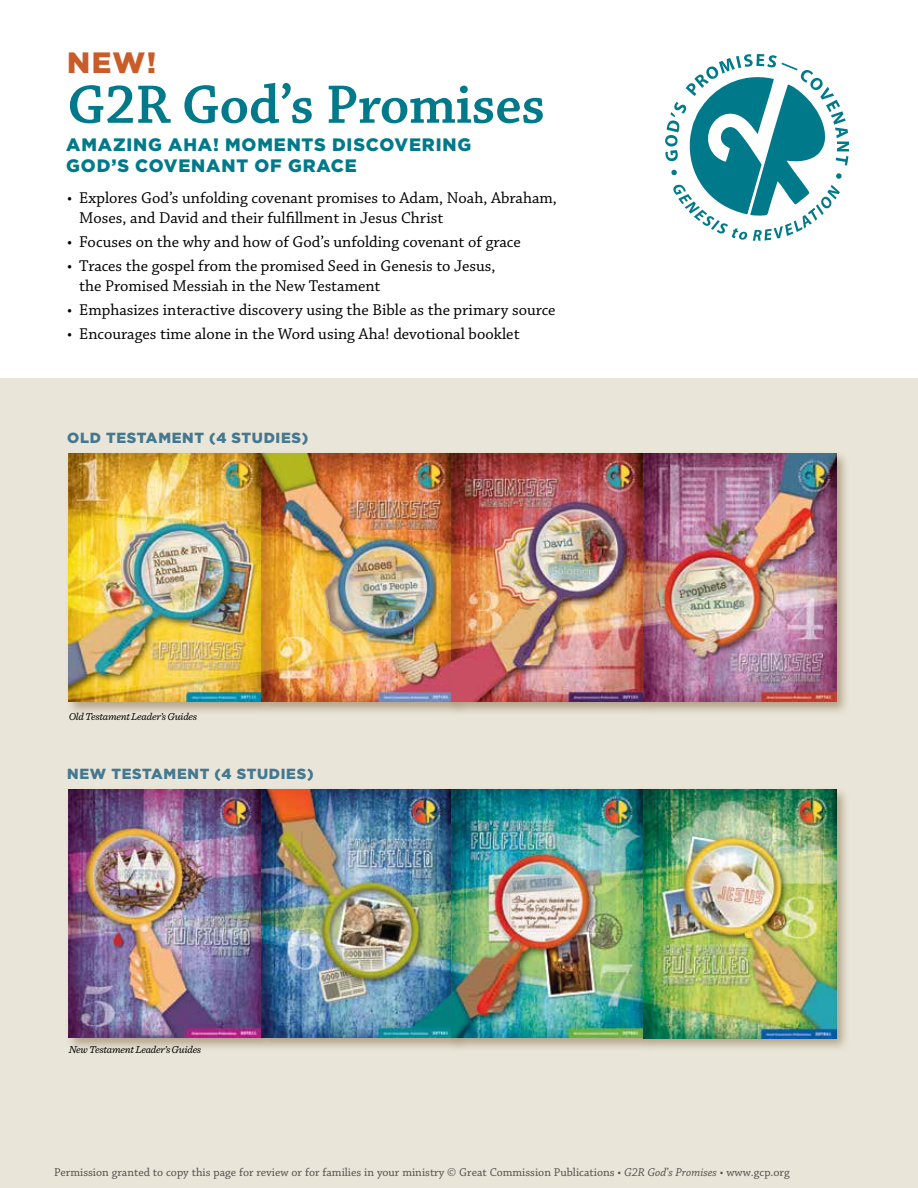
<style>
.page{position:relative;width:918px;height:1188px;background:#fff}
.page>*{position:absolute;margin:0;border:0;box-sizing:border-box;transform-origin:0 0}
.t1{font:600 57px "Chaparral Pro";letter-spacing:-.01em;color:#007a8a}
.t2{font:900 29.4px "Gotham";color:#c95c28}
.t3{font:900 18px/21.6px "Gotham";letter-spacing:.045em;color:#007a8a}
.t4{font:16.5px/19.8px "Chaparral Pro";color:#000}
.t5{font:900 14.7px "Gotham";letter-spacing:.045em;color:#437890}
.t6{font:12px "Chaparral Pro";color:#58595b}
.t7{font:italic 10.5px "Sentinel";letter-spacing:-.02em;color:#000}
.s1{font-style:italic}
</style>
<div class="page">
<div style="left:0;top:378px;width:918px;height:810px;background:#e9e5d8"></div>
<div style="left:66px;top:450px;width:210px;height:266px;background:#896e4a;opacity:.55"></div>
<img style="left:69px;top:453px;width:189px;height:249px">
<div style="left:258px;top:450px;width:210px;height:266px;background:#896e4a;opacity:.55"></div>
<div style="left:448px;top:450px;width:210px;height:266px;background:#896e4a;opacity:.55"></div>
<img style="left:451px;top:453px;width:189px;height:249px">
<div style="left:640px;top:450px;width:210px;height:266px;background:#896e4a;opacity:.55"></div>
<div style="left:66px;top:786px;width:210px;height:266px;background:#896e4a;opacity:.55"></div>
<img style="left:69px;top:789px;width:189px;height:249px">
<div style="left:258px;top:786px;width:210px;height:266px;background:#896e4a;opacity:.55"></div>
<div style="left:448px;top:786px;width:210px;height:266px;background:#896e4a;opacity:.55"></div>
<img style="left:451px;top:789px;width:189px;height:249px">
<div style="left:640px;top:786px;width:210px;height:266px;background:#896e4a;opacity:.55"></div>
<svg style="left:665px;top:54px;width:184px;height:187px"></svg>
<h2 class="t2" style="left:67px;top:46px;width:91px">NEW!</h2>
<h1 class="t1" style="left:67px;top:72px;width:480px">G2R God’s Promises</h1>
<p class="t3" style="left:66px;top:133px;width:407px">AMAZING AHA! MOMENTS DISCOVERING<br>GOD’S COVENANT OF GRACE</p>
<p class="t4" style="left:79px;top:189px;width:479px;text-indent:-12px">• Explores God’s unfolding covenant promises to Adam, Noah, Abraham,<br>Moses, and David and their fulfillment in Jesus Christ</p>
<p class="t4" style="left:67px;top:232px;width:455px">• Focuses on the why and how of God’s unfolding covenant of grace</p>
<p class="t4" style="left:79px;top:256px;width:418px;text-indent:-12px">• Traces the gospel from the promised Seed in Genesis to Jesus, the Promised Messiah in the New Testament</p>
<p class="t4" style="left:67px;top:300px;width:490px">• Emphasizes interactive discovery using the Bible as the primary source</p>
<p class="t4" style="left:67px;top:324px;width:454px">• Encourages time alone in the Word using Aha! devotional booklet</p>
<p class="t5" style="left:67px;top:429px;width:243px">OLD TESTAMENT (4 STUDIES)</p>
<p class="t7" style="left:69px;top:708px;width:130px">Old Testament Leader’s Guides</p>
<p class="t5" style="left:67px;top:765px;width:248px">NEW TESTAMENT (4 STUDIES)</p>
<p class="t7" style="left:69px;top:1042px;width:134px">New Testament Leader’s Guides</p>
<p class="t6" style="left:54px;top:1165px;width:737px">Permission granted to copy this page for review or for families in your ministry © Great Commission Publications • <span class="s1">G2R God’s Promises</span> • www.gcp.org</p>
</div>
